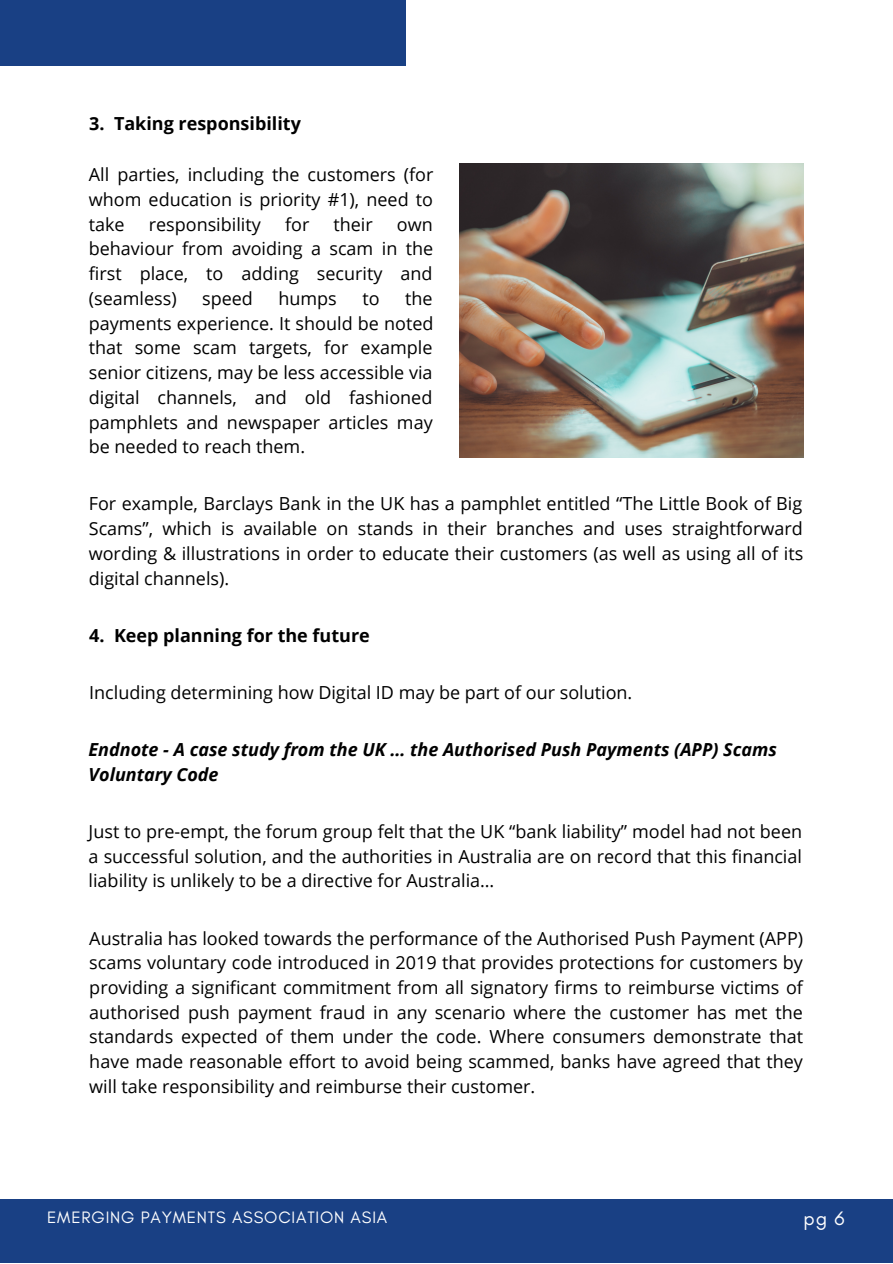
<style>
.page{position:relative;width:893px;height:1264px;background:#fff}
.page>*{position:absolute;margin:0;border:0;box-sizing:border-box;transform-origin:0 0}
.t1{font:19.8px "Glacial Indifference";color:#fff}
.t2{font:18px/24.8px "Open Sans";color:#000;text-align:justify}
.t3{font:italic 700 18px/24.8px "Open Sans";color:#000}
.t4{font:700 18px "Open Sans";color:#000}
.t5{font:16.8px "Glacial Indifference";letter-spacing:.05em;color:#fff}
</style>
<div class="page">
<div style="left:0;top:1199px;width:892px;height:63px;background:#194084"></div>
<div style="left:0;top:0;width:406px;height:65px;background:#194084"></div>
<img style="left:459px;top:164px;width:344px;height:293px">
<p class="t4" style="left:89px;top:110px;width:213px">3. Taking responsibility</p>
<p class="t2" style="left:89px;top:162px;width:346px">All parties, including the customers (for whom education is priority #1), need to take</p>
<p class="t2" style="left:149px;top:211px;width:114px">responsibility</p>
<p class="t2" style="left:285px;top:211px;width:26px">for</p>
<p class="t2" style="left:333px;top:211px;width:41px">their</p>
<p class="t2" style="left:89px;top:211px;width:346px;text-indent:308px">own behaviour from avoiding a scam in the first place, to adding security and (seamless)</p>
<p class="t2" style="left:89px;top:285px;width:346px;text-indent:316px">the payments experience. It should be noted that some scam targets, for example senior citizens, may be less accessible via digital channels, and old fashioned pamphlets and newspaper articles may be needed to reach them.</p>
<p class="t2" style="left:202px;top:285px;width:52px">speed</p>
<p class="t2" style="left:278px;top:285px;width:60px">humps</p>
<p class="t2" style="left:362px;top:285px;width:19px">to</p>
<p class="t2" style="left:89px;top:491px;width:716px">For example, Barclays Bank in the UK has a pamphlet entitled “The Little Book of Big Scams”, which is available on stands in their branches and uses straightforward wording &amp; illustrations in order to educate their customers (as well as using all of its digital channels).</p>
<p class="t4" style="left:89px;top:622px;width:282px">4. Keep planning for the future</p>
<p class="t2" style="left:89px;top:679px;width:544px">Including determining how Digital ID may be part of our solution.</p>
<p class="t3" style="left:89px;top:736px;width:689px">Endnote - A case study from the UK … the Authorised Push Payments (APP) Scams<br>Voluntary Code</p>
<p class="t2" style="left:89px;top:818px;width:715px">Just to pre-empt, the forum group felt that the UK “bank liability” model had not been a successful solution, and the authorities in Australia are on record that this financial liability is unlikely to be a directive for Australia…</p>
<p class="t2" style="left:89px;top:925px;width:715px">Australia has looked towards the performance of the Authorised Push Payment (APP) scams voluntary code introduced in 2019 that provides protections for customers by providing a significant commitment from all signatory firms to reimburse victims of authorised push payment fraud in any scenario where the customer has met the standards expected of them under the code. Where consumers demonstrate that have made reasonable effort to avoid being scammed, banks have agreed that they will take responsibility and reimburse their customer.</p>
<p class="t5" style="left:47px;top:1206px;width:341px">EMERGING PAYMENTS ASSOCIATION ASIA</p>
<p class="t1" style="left:803px;top:1205px;width:43px">pg 6</p>
</div>
